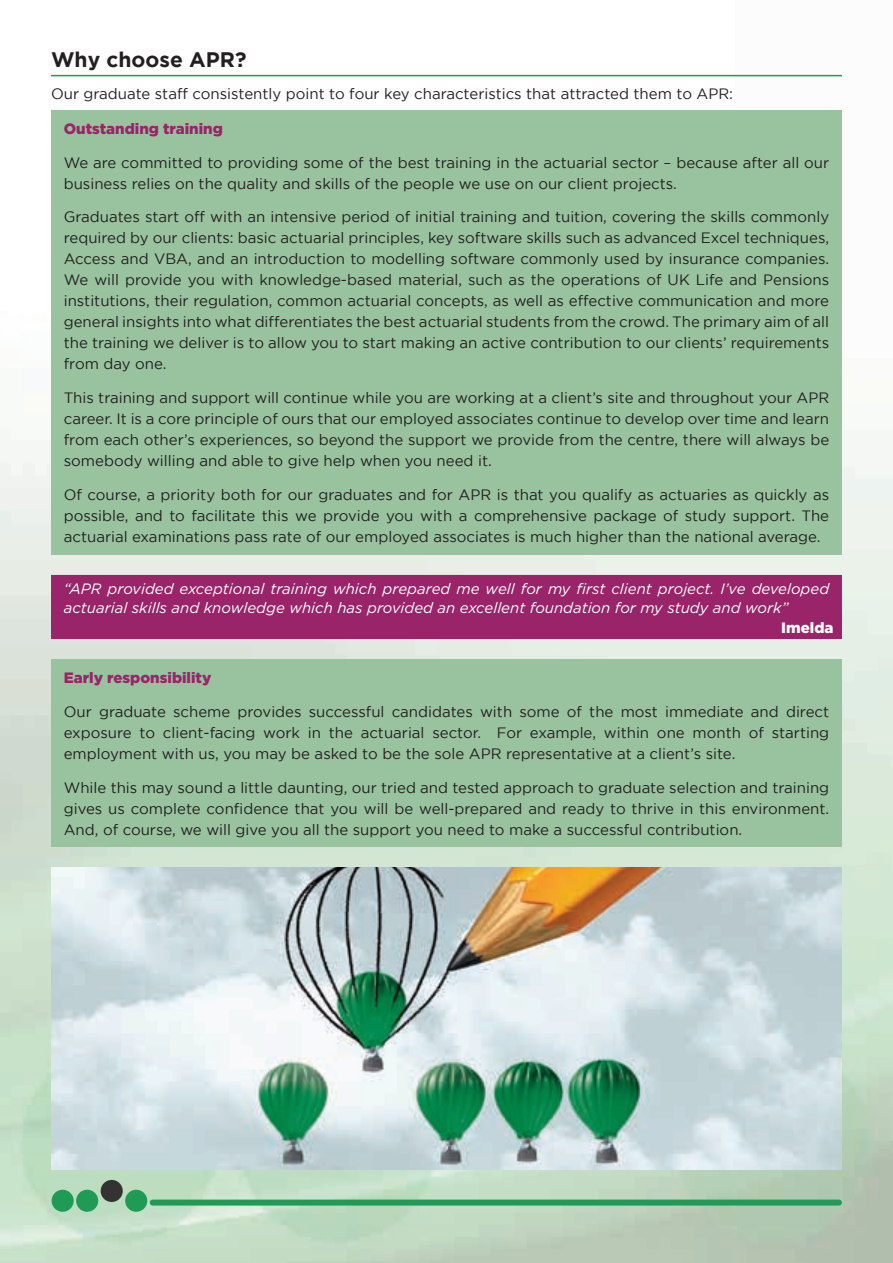
<style>
.page{position:relative;width:893px;height:1263px;background:#fff}
.page>*{position:absolute;margin:0;border:0;box-sizing:border-box;transform-origin:0 0}
.t1{font:700 21px "Gotham";color:#231f20}
.t2{font:15px/21px "Gotham";color:#231f20;text-align:justify}
.t3{font:italic 15px/19.5px "Gotham";color:#fff}
.t4{font:900 15px "Gotham";color:#992469}
.t5{font:900 15px "Gotham";color:#fff}
</style>
<div class="page">
<img style="left:0;top:74px;width:893px;height:1189px">
<hr style="left:51px;top:75px;width:791px;height:1px;background:#209b55">
<div style="left:51px;top:575px;width:791px;height:57px;background:#992469"></div>
<div style="left:51px;top:613px;width:791px;height:26px;background:#992469"></div>
<div style="left:51px;top:110px;width:791px;height:445px;background:#99c39f"></div>
<div style="left:51px;top:659px;width:791px;height:188px;background:#99c39f"></div>
<div style="left:153px;top:1199px;width:686px;height:6px;background:#209b55"></div>
<div style="left:101px;top:1180px;width:22px;height:22px;background:#323332;border-radius:50%"></div>
<div style="left:52px;top:1190px;width:22px;height:22px;background:#209b55;border-radius:50%"></div>
<div style="left:76px;top:1190px;width:22px;height:22px;background:#209b55;border-radius:50%"></div>
<div style="left:125px;top:1190px;width:22px;height:22px;background:#209b55;border-radius:50%"></div>
<img style="left:51px;top:867px;width:791px;height:302px">
<h1 class="t1" style="left:51px;top:47px;width:197px">Why choose APR?</h1>
<p class="t2" style="left:51px;top:83px;width:684px">Our graduate staff consistently point to four key characteristics that attracted them to APR:</p>
<p class="t4" style="left:64px;top:120px;width:161px">Outstanding training</p>
<p class="t2" style="left:64px;top:152px;width:767px">We are committed to providing some of the best training in the actuarial sector – because after all our business relies on the quality and skills of the people we use on our client projects.</p>
<p class="t2" style="left:64px;top:206px;width:767px">Graduates start off with an intensive period of initial training and tuition, covering the skills commonly required by our clients: basic actuarial principles, key software skills such as advanced Excel techniques, Access and VBA, and an introduction to modelling software commonly used by insurance companies.<br>We will provide you with knowledge-based material, such as the operations of UK Life and Pensions institutions, their regulation, common actuarial concepts, as well as effective communication and more general insights into what differentiates the best actuarial students from the crowd. The primary aim of all the training we deliver is to allow you to start making an active contribution to our clients’ requirements from day one.</p>
<p class="t2" style="left:64px;top:387px;width:767px">This training and support will continue while you are working at a client’s site and throughout your APR career. It is a core principle of ours that our employed associates continue to develop over time and learn from each other’s experiences, so beyond the support we provide from the centre, there will always be somebody willing and able to give help when you need it.</p>
<p class="t2" style="left:64px;top:484px;width:767px">Of course, a priority both for our graduates and for APR is that you qualify as actuaries as quickly as possible, and to facilitate this we provide you with a comprehensive package of study support. The actuarial examinations pass rate of our employed associates is much higher than the national average.</p>
<p class="t3" style="left:64px;top:579px;width:767px">“APR provided exceptional training which prepared me well for my first client project. I’ve developed actuarial skills and knowledge which has provided an excellent foundation for my study and work”</p>
<p class="t5" style="left:781px;top:619px;width:54px">Imelda</p>
<p class="t4" style="left:64px;top:669px;width:149px">Early responsibility</p>
<p class="t2" style="left:64px;top:701px;width:767px">Our graduate scheme provides successful candidates with some of the most immediate and direct exposure to client-facing work in the actuarial sector. For example, within one month of starting employment with us, you may be asked to be the sole APR representative at a client’s site.</p>
<p class="t2" style="left:64px;top:777px;width:767px">While this may sound a little daunting, our tried and tested approach to graduate selection and training gives us complete confidence that you will be well-prepared and ready to thrive in this environment.<br>And, of course, we will give you all the support you need to make a successful contribution.</p>
</div>
